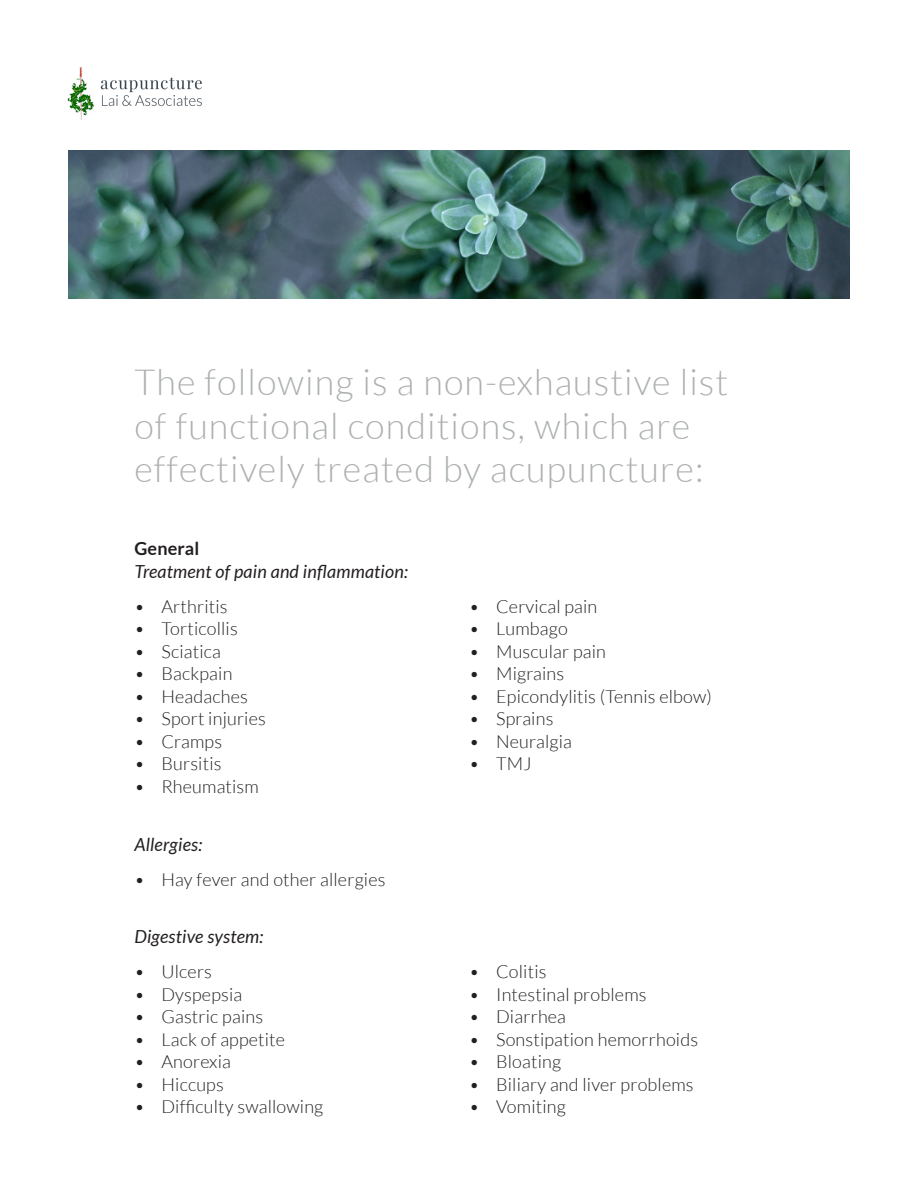
<style>
.page{position:relative;width:918px;height:1188px;background:#fff}
.page>*{position:absolute;margin:0;border:0;box-sizing:border-box;transform-origin:0 0}
.t1{font:300 36px/43.2px "Lato";letter-spacing:.03em;color:#aeb1b1}
.t2{font:300 18px "Lato";letter-spacing:.01em;color:#231f20}
.t3{font:italic 18px "Lato";letter-spacing:.01em;color:#231f20}
.t4{font:700 18px "Lato";letter-spacing:.01em;color:#231f20}
</style>
<div class="page">
<img style="left:68px;top:68px;width:133px;height:51px">
<img style="left:68px;top:151px;width:782px;height:147px">
<p class="t1" style="left:134px;top:361px;width:595px">The following is a non-exhaustive list of functional conditions, which are effectively treated by acupuncture:</p>
<p class="t4" style="left:134px;top:538px;width:66px">General</p>
<p class="t3" style="left:134px;top:561px;width:275px">Treatment of pain and inflammation:</p>
<p class="t2" style="left:134px;top:597px;width:95px">• Arthritis</p>
<p class="t2" style="left:134px;top:619px;width:105px">• Torticollis</p>
<p class="t2" style="left:134px;top:642px;width:88px">• Sciatica</p>
<p class="t2" style="left:134px;top:664px;width:99px">• Backpain</p>
<p class="t2" style="left:134px;top:687px;width:115px">• Headaches</p>
<p class="t2" style="left:134px;top:709px;width:133px">• Sport injuries</p>
<p class="t2" style="left:134px;top:732px;width:89px">• Cramps</p>
<p class="t2" style="left:134px;top:754px;width:89px">• Bursitis</p>
<p class="t2" style="left:134px;top:777px;width:126px">• Rheumatism</p>
<p class="t3" style="left:134px;top:834px;width:69px">Allergies:</p>
<p class="t2" style="left:134px;top:870px;width:253px">• Hay fever and other allergies</p>
<p class="t3" style="left:134px;top:927px;width:130px">Digestive system:</p>
<p class="t2" style="left:134px;top:962px;width:79px">• Ulcers</p>
<p class="t2" style="left:134px;top:985px;width:109px">• Dyspepsia</p>
<p class="t2" style="left:134px;top:1007px;width:130px">• Gastric pains</p>
<p class="t2" style="left:134px;top:1030px;width:152px">• Lack of appetite</p>
<p class="t2" style="left:134px;top:1052px;width:98px">• Anorexia</p>
<p class="t2" style="left:134px;top:1075px;width:91px">• Hiccups</p>
<p class="t2" style="left:134px;top:1097px;width:190px">• Difficulty swallowing</p>
<p class="t2" style="left:469px;top:597px;width:130px">• Cervical pain</p>
<p class="t2" style="left:469px;top:619px;width:100px">• Lumbago</p>
<p class="t2" style="left:469px;top:642px;width:138px">• Muscular pain</p>
<p class="t2" style="left:469px;top:664px;width:97px">• Migrains</p>
<p class="t2" style="left:469px;top:687px;width:244px">• Epicondylitis (Tennis elbow)</p>
<p class="t2" style="left:469px;top:709px;width:86px">• Sprains</p>
<p class="t2" style="left:469px;top:732px;width:104px">• Neuralgia</p>
<p class="t2" style="left:469px;top:754px;width:64px">• TMJ</p>
<p class="t2" style="left:469px;top:962px;width:79px">• Colitis</p>
<p class="t2" style="left:469px;top:985px;width:179px">• Intestinal problems</p>
<p class="t2" style="left:469px;top:1007px;width:98px">• Diarrhea</p>
<p class="t2" style="left:469px;top:1030px;width:231px">• Sonstipation hemorrhoids</p>
<p class="t2" style="left:469px;top:1052px;width:94px">• Bloating</p>
<p class="t2" style="left:469px;top:1075px;width:226px">• Biliary and liver problems</p>
<p class="t2" style="left:469px;top:1097px;width:98px">• Vomiting</p>
</div>
